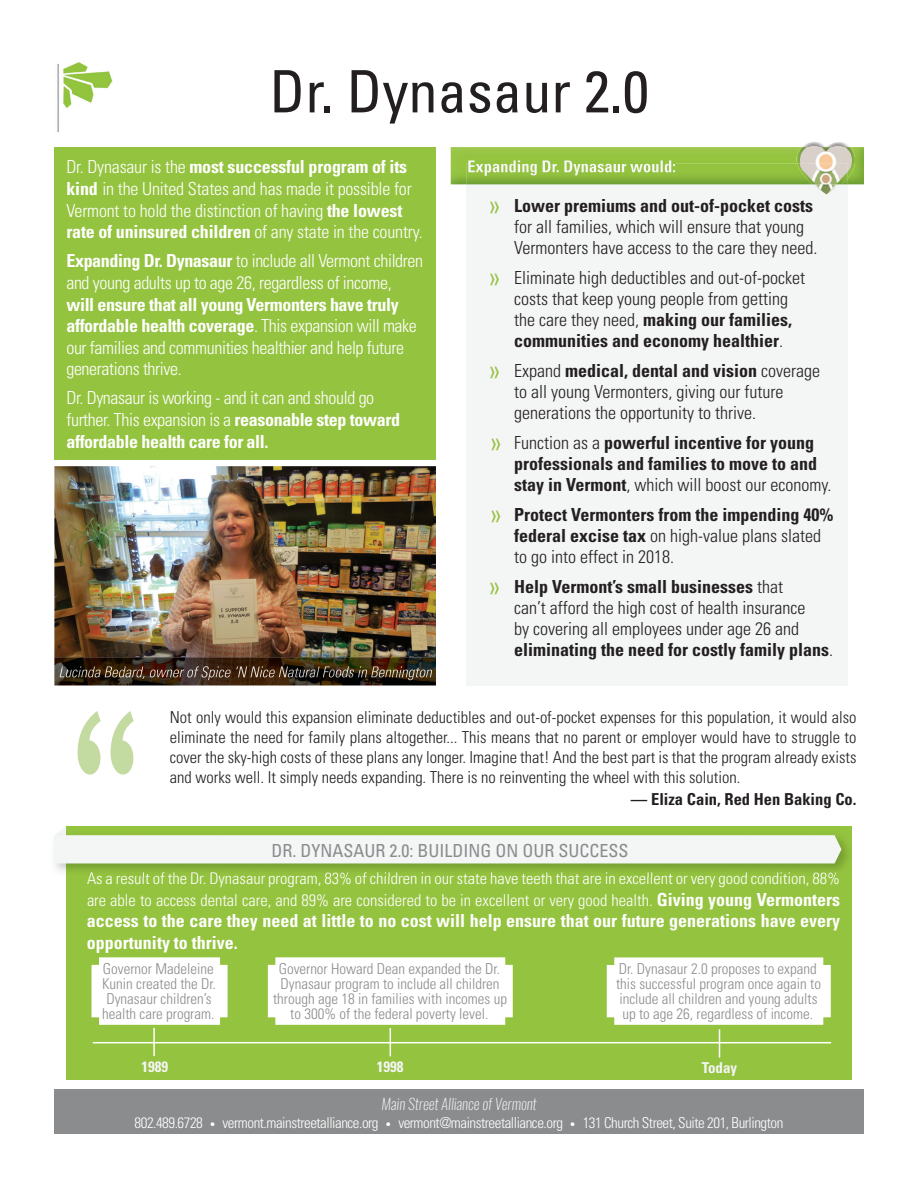
<style>
.page{position:relative;width:918px;height:1188px;background:#fff}
.page>*{position:absolute;margin:0;border:0;box-sizing:border-box;transform-origin:0 0}
.t1{font:282.3px "Andale Mono";color:#c3daa0;scale:.65 1}
.t2{font:condensed 58.5px "Univers";color:#231f20}
.t3{font:300 condensed 18px/21.6px "Univers";letter-spacing:-.02em;color:#fff}
.t4{font:300 condensed 18px/21px "Univers";color:#231f20}
.t5{font:700 condensed 18px/21px "Univers";color:#231f20}
.t6{font:700 condensed 18px/21.6px "Univers";color:#fff}
.t7{font:condensed 18px "Univers";color:#8b8c8e}
.t8{font:300 condensed 16.5px/19.8px "Univers";color:#231f20;text-align:justify}
.t9{font:300 condensed 16.5px/21.6px "Univers";color:#fff}
.t10{font:700 condensed 16.5px "Univers";color:#231f20}
.t11{font:300 condensed 15px/15px "Univers";color:#8b8c8e;text-align:center}
.t12{font:300 condensed 15px "Univers";letter-spacing:-.03em;color:#fff}
.t13{font:italic 200 15px "Oswald";color:#f4f5f6}
.t14{font:700 condensed 15px "Univers";color:#f4f5f5}
.s1{font-weight:700}
.s2{font-size:30px;color:#94c33f}
.s3{font-weight:300;font-size:30px;color:#94c33f}
.s4{font-weight:300}
.s5{font-weight:700;font-size:18px}
.s6{font-size:10.5px}
</style>
<div class="page">
<div style="left:66px;top:826px;width:786px;height:254px;background:#94c33f"></div>
<div style="left:54px;top:147px;width:382px;height:313px;background:#94c33f"></div>
<div style="left:466px;top:164px;width:382px;height:522px;background:#f4f5f5"></div>
<div style="left:54px;top:1090px;width:810px;height:44px;background:#8b8c8e"></div>
<img style="left:57px;top:62px;width:56px;height:70px">
<img style="left:54px;top:466px;width:382px;height:191px">
<img style="left:54px;top:657px;width:382px;height:29px">
<img style="left:60px;top:666px;width:372px;height:14px">
<hr style="left:93px;top:1042px;width:738px;height:1px;background:#fff">
<hr style="left:153px;top:1028px;width:2px;height:28px;background:#fff">
<div style="left:92px;top:957px;width:136px;height:68px;background:#fff"></div>
<svg style="left:268px;top:957px;width:245px;height:99px"></svg>
<svg style="left:607px;top:957px;width:224px;height:101px"></svg>
<img style="left:66px;top:840px;width:782px;height:31px">
<img style="left:90px;top:872px;width:747px;height:4px">
<svg style="left:54px;top:827px;width:787px;height:36px"></svg>
<img style="left:451px;top:147px;width:413px;height:37px">
<img style="left:466px;top:164px;width:382px;height:20px">
<img style="left:468px;top:160px;width:207px;height:4px">
<img style="left:468px;top:164px;width:207px;height:12px">
<img style="left:803px;top:142px;width:46px;height:5px">
<img style="left:813px;top:184px;width:29px;height:10px">
<img style="left:796px;top:147px;width:58px;height:31px">
<svg style="left:797px;top:164px;width:8px;height:13px"></svg>
<h2 class="t2" style="left:270px;top:55px;width:381px">Dr. Dynasaur 2.0</h2>
<p class="t3" style="left:66px;top:156px;width:358px">Dr. Dynasaur is the <span class="s1">most successful program of its kind</span> in the United States and has made it possible for Vermont to hold the distinction of having <span class="s1">the lowest rate of uninsured children</span> of any state in the country.</p>
<p class="t3" style="left:66px;top:250px;width:358px"><span class="s1">Expanding Dr. Dynasaur</span> to include all Vermont children and young adults up to age 26, regardless of income,</p>
<p class="t3" style="left:66px;top:293px;width:352px"><span class="s1">will ensure that all young Vermonters have truly affordable health coverage</span>. This expansion will make our families and communities healthier and help future generations thrive.</p>
<p class="t3" style="left:66px;top:387px;width:335px">Dr. Dynasaur is working - and it can and should go further. This expansion is a <span class="s1">reasonable step toward affordable health care for all.</span></p>
<p class="t4" style="left:514px;top:195px;width:305px;text-indent:-26px"><span class="s2">»</span> <span class="s1">Lower premiums and out-of-pocket costs </span>for all families, which will ensure that young<br>Vermonters have access to the care they need.</p>
<p class="t4" style="left:514px;top:267px;width:292px;text-indent:-26px"><span class="s2">»</span> Eliminate high deductibles and out-of-pocket costs that keep young people from getting the care they need, <span class="s1">making our families, communities and economy healthier</span>.</p>
<p class="t4" style="left:514px;top:360px;width:307px;text-indent:-26px"><span class="s2">»</span> Expand <span class="s1">medical, dental and vision</span> coverage to all young Vermonters, giving our future generations the opportunity to thrive.</p>
<p class="t5" style="left:514px;top:432px;width:319px;text-indent:-24px"><span class="s3">»</span> <span class="s4">Function as a</span> powerful incentive for young professionals and families to move to and stay in Vermont<span class="s4">, which will boost our economy.</span></p>
<p class="t5" style="left:514px;top:504px;width:321px;text-indent:-24px"><span class="s3">»</span> Protect Vermonters from the impending 40% federal excise tax <span class="s4">on high-value plans slated to go into effect in 2018.</span></p>
<p class="t4" style="left:514px;top:576px;width:320px;text-indent:-26px"><span class="s2">»</span> <span class="s1">Help Vermont’s small businesses</span> that<br>can’t afford the high cost of health insurance<br>by covering all employees under age 26 and <span class="s1">eliminating the need for costly family plans</span>.</p>
<h1 class="t1" style="left:51px;top:629px;width:172px">“</h1>
<p class="t8" style="left:170px;top:707px;width:688px">Not only would this expansion eliminate deductibles and out -of- pocket expenses for this population, it would also eliminate the need for family plans altogether... This means that no parent or employer would have to struggle to cover the sky-high costs of these plans any longer. Imagine that! And the best part is that the program already exists and works well. It simply needs expanding. There is no re inventing the wheel with this solution.</p>
<p class="t10" style="left:631px;top:789px;width:227px">— Eliza Cain, Red Hen Baking Co.</p>
<p class="t7" style="left:271px;top:839px;width:359px">DR. DYNASAUR 2.0: BUILDING ON OUR SUCCESS</p>
<p class="t9" style="left:87px;top:868px;width:755px">As a result of the Dr. Dynasaur program, 83% of children in our state have teeth that are in excellent or very good condition, 88% are able to access dental care, and 89% are considered to be in excellent or very good health. <span class="s5">Giving young Vermonters</span></p>
<p class="t6" style="left:87px;top:910px;width:755px">access to the care they need at little to no cost will help ensure that our future generations have every opportunity to thrive.</p>
<p class="t11" style="left:102px;top:961px;width:115px;text-align:left">Governor Madeleine<br>Kunin created the Dr.<br>Dynasaur children’s health care program.</p>
<p class="t11" style="left:273px;top:961px;width:236px">Governor Howard Dean expanded the Dr.<br>Dynasaur program to include all children through age 18 in families with incomes up to 300% of the federal poverty level.</p>
<p class="t11" style="left:616px;top:961px;width:206px">Dr. Dynasaur 2.0 proposes to expand this successful program once again to include all children and young adults up to age 26, regardless of income.</p>
<p class="t14" style="left:142px;top:1057px;width:28px">1989</p>
<p class="t14" style="left:377px;top:1057px;width:28px">1998</p>
<p class="t14" style="left:702px;top:1058px;width:37px">Today</p>
<p class="t13" style="left:381px;top:1094px;width:157px">Main Street Alliance of Vermont</p>
<p class="t12" style="left:135px;top:1114px;width:650px">802.489.6728 <span class="s6">•</span> vermont.mainstreetalliance.org <span class="s6">•</span> vermont@mainstreetalliance.org <span class="s6">•</span> 131 Church Street, Suite 201, Burlington</p>
</div>
